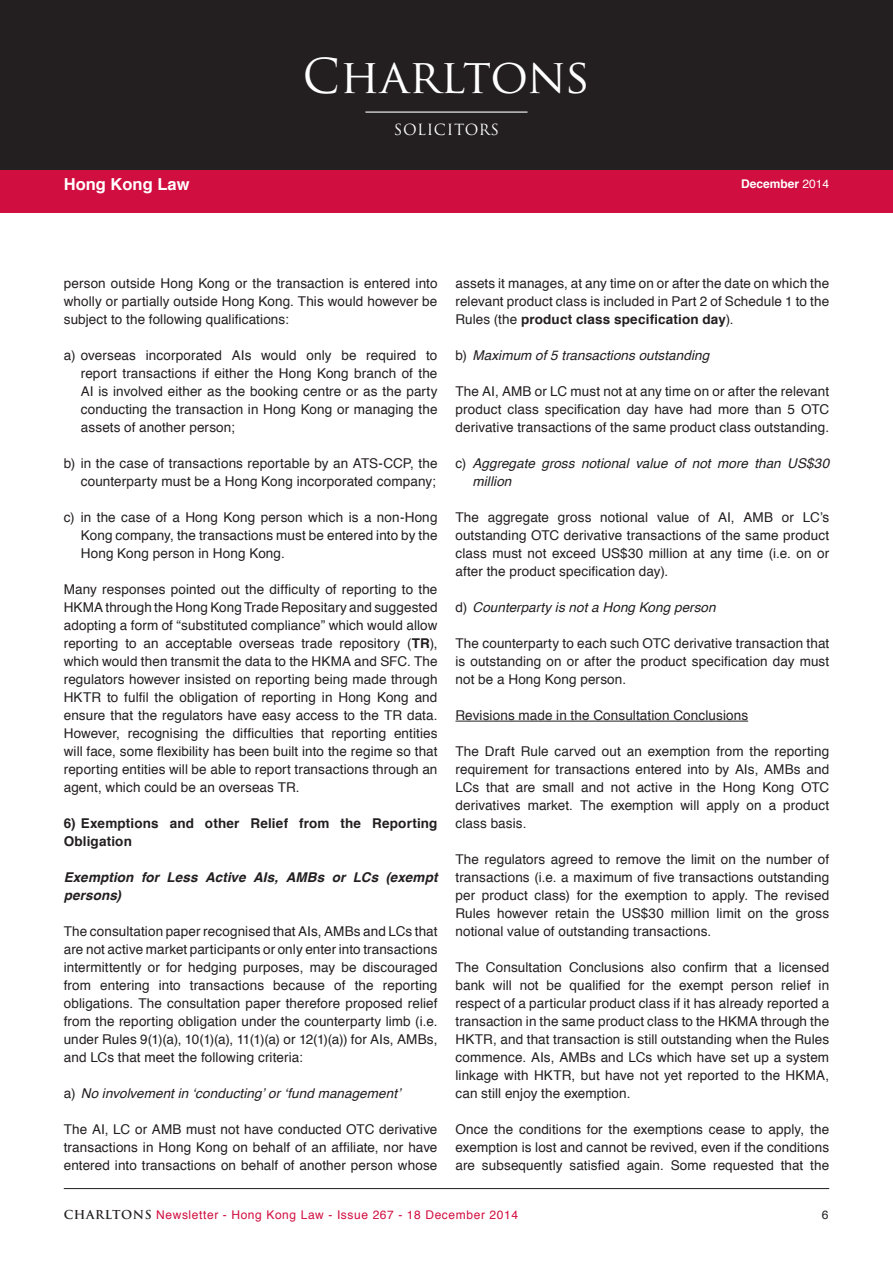
<style>
.page{position:relative;width:893px;height:1263px;background:#fff}
.page>*{position:absolute;margin:0;border:0;box-sizing:border-box;transform-origin:0 0}
.t1{font:46.8px "Trajan Pro";color:#fff}
.t2{font:700 16.5px "Helvetica";color:#fff}
.t3{font:15px "Trajan Pro";letter-spacing:.04em;color:#fff}
.body_text{font:13.5px/18px "Helvetica";letter-spacing:.01em;color:#231f20;text-align:justify}
.t4{font:italic 13.5px/18px "Helvetica";letter-spacing:.005em;color:#231f20}
.body_text_i_heading{font:700 13.5px/18px "Helvetica";letter-spacing:.01em;color:#231f20}
.body__Subtitle2{font:italic 700 13.5px/18px "Helvetica";letter-spacing:.005em;color:#231f20}
.underline{font:13.5px "Helvetica";letter-spacing:.01em;color:#231f20}
.t5{font:12px "Helvetica";letter-spacing:.05em;color:#d10e40}
.t6{font:700 12px "Helvetica";color:#fff}
.t7{font:12px "Helvetica";color:#231f20}
.s1{font-weight:400}
.s2{font-weight:700}
.s3{font-style:normal}
.s4{font-family:"Trajan Pro";font-weight:700;color:#231f20}
</style>
<div class="page">
<div style="left:0;top:194px;width:893px;height:19px;background:#d10e40"></div>
<hr style="left:64px;top:1188px;width:765px;height:1px;background:#231f20">
<div style="left:0;top:0;width:893px;height:170px;background:#231f20"></div>
<div style="left:0;top:170px;width:893px;height:32px;background:#d10e40"></div>
<hr style="left:365px;top:112px;width:162px;height:1px;background:#fff">
<hr style="left:455px;top:721px;width:293px;height:1px;background:#231f20">
<p class="t2" style="left:64px;top:171px;width:127px">Hong Kong Law</p>
<h1 class="t1" style="left:303px;top:47px;width:289px">Charltons</h1>
<p class="t3" style="left:394px;top:120px;width:107px">SOLICITORS</p>
<p class="t6" style="left:741px;top:174px;width:90px">December <span class="s1">2014</span></p>
<p class="body_text" style="left:64px;top:275px;width:375px">person outside Hong Kong or the transaction is entered into wholly or partially outside Hong Kong. This would however be subject to the following qualifications:</p>
<p class="body_text" style="left:81px;top:347px;width:358px;text-indent:-17px">a) overseas incorporated AIs would only be required to report transactions if either the Hong Kong branch of the AI is involved either as the booking centre or as the party conducting the transaction in Hong Kong or managing the assets of another person;</p>
<p class="body_text" style="left:64px;top:455px;width:375px;text-align:right">b) in the case of transactions reportable by an ATS-CCP, the counterparty must be a Hong Kong incorporated company;</p>
<p class="body_text" style="left:81px;top:509px;width:358px;text-indent:-17px">c) in the case of a Hong Kong person which is a non-Hong Kong company, the transactions must be entered into by the Hong Kong person in Hong Kong.</p>
<p class="body_text" style="left:64px;top:581px;width:375px">Many responses pointed out the difficulty of reporting to the HKMA through the Hong Kong Trade Repositary and suggested adopting a form of “substituted compliance” which would allow reporting to an acceptable overseas trade repository (<span class="s2">TR</span>), which would then transmit the data to the HKMA and SFC. The regulators however insisted on reporting being made through HKTR to fulfil the obligation of reporting in Hong Kong and ensure that the regulators have easy access to the TR data.<br>However, recognising the difficulties that reporting entities will face, some flexibility has been built into the regime so that reporting entities will be able to report transactions through an agent, which could be an overseas TR.</p>
<p class="body_text_i_heading" style="left:64px;top:814px;width:375px">6) Exemptions and other Relief from the Reporting<br>Obligation</p>
<p class="body__Subtitle2" style="left:64px;top:868px;width:375px">Exemption for Less Active AIs, AMBs or LCs (exempt persons)</p>
<p class="body_text" style="left:64px;top:923px;width:375px">The consultation paper recognised that AIs, AMBs and LCs that are not active market participants or only enter into transactions intermittently or for hedging purposes, may be discouraged from entering into transactions because of the reporting obligations. The consultation paper therefore proposed relief from the reporting obligation under the counterparty limb (i.e. under Rules 9(1)(a), 10(1)(a), 11(1)(a) or 12(1)(a)) for AIs, AMBs, and LCs that meet the following criteria:</p>
<p class="t4" style="left:64px;top:1085px;width:338px"><span class="s3">a)</span> No involvement in ‘conducting’ or ‘fund management’</p>
<p class="body_text" style="left:64px;top:1121px;width:375px">The AI, LC or AMB must not have conducted OTC derivative transactions in Hong Kong on behalf of an affiliate, nor have entered into transactions on behalf of another person whose</p>
<p class="body_text" style="left:455px;top:275px;width:375px">assets it manages, at any time on or after the date on which the relevant product class is included in Part 2 of Schedule 1 to the Rules (the <span class="s2">product class specification day</span>).</p>
<p class="t4" style="left:455px;top:347px;width:255px"><span class="s3">b)</span> Maximum of 5 transactions outstanding</p>
<p class="body_text" style="left:455px;top:383px;width:375px">The AI, AMB or LC must not at any time on or after the relevant product class specification day have had more than 5 OTC derivative transactions of the same product class outstanding.</p>
<p class="t4" style="left:472px;top:455px;width:358px;text-indent:-17px"><span class="s3">c)</span> Aggregate gross notional value of not more than US$30 million</p>
<p class="body_text" style="left:455px;top:509px;width:375px">The aggregate gross notional value of AI, AMB or LC’s outstanding OTC derivative transactions of the same product class must not exceed US$30 million at any time (i.e. on or after the product specification day).</p>
<p class="t4" style="left:455px;top:599px;width:262px"><span class="s3">d)</span> Counterparty is not a Hong Kong person</p>
<p class="body_text" style="left:455px;top:635px;width:375px">The counterparty to each such OTC derivative transaction that is outstanding on or after the product specification day must not be a Hong Kong person.</p>
<p class="underline" style="left:455px;top:705px;width:294px">Revisions made in the Consultation Conclusions</p>
<p class="body_text" style="left:455px;top:743px;width:375px">The Draft Rule carved out an exemption from the reporting requirement for transactions entered into by AIs, AMBs and LCs that are small and not active in the Hong Kong OTC derivatives market. The exemption will apply on a product class basis.</p>
<p class="body_text" style="left:455px;top:851px;width:375px">The regulators agreed to remove the limit on the number of transactions (i.e. a maximum of five transactions outstanding per product class) for the exemption to apply. The revised Rules however retain the US$30 million limit on the gross notional value of outstanding transactions.</p>
<p class="body_text" style="left:455px;top:959px;width:375px">The Consultation Conclusions also confirm that a licensed bank will not be qualified for the exempt person relief in respect of a particular product class if it has already reported a transaction in the same product class to the HKMA through the HKTR, and that transaction is still outstanding when the Rules commence. AIs, AMBs and LCs which have set up a system linkage with HKTR, but have not yet reported to the HKMA, can still enjoy the exemption.</p>
<p class="body_text" style="left:455px;top:1121px;width:375px">Once the conditions for the exemptions cease to apply, the exemption is lost and cannot be revived, even if the conditions are subsequently satisfied again. Some requested that the</p>
<p class="t5" style="left:64px;top:1206px;width:456px"><span class="s4">CHARLTONS</span> Newsletter - Hong Kong Law - Issue 267 - 18 December 2014</p>
<p class="t7" style="left:822px;top:1206px;width:8px">6</p>
</div>
